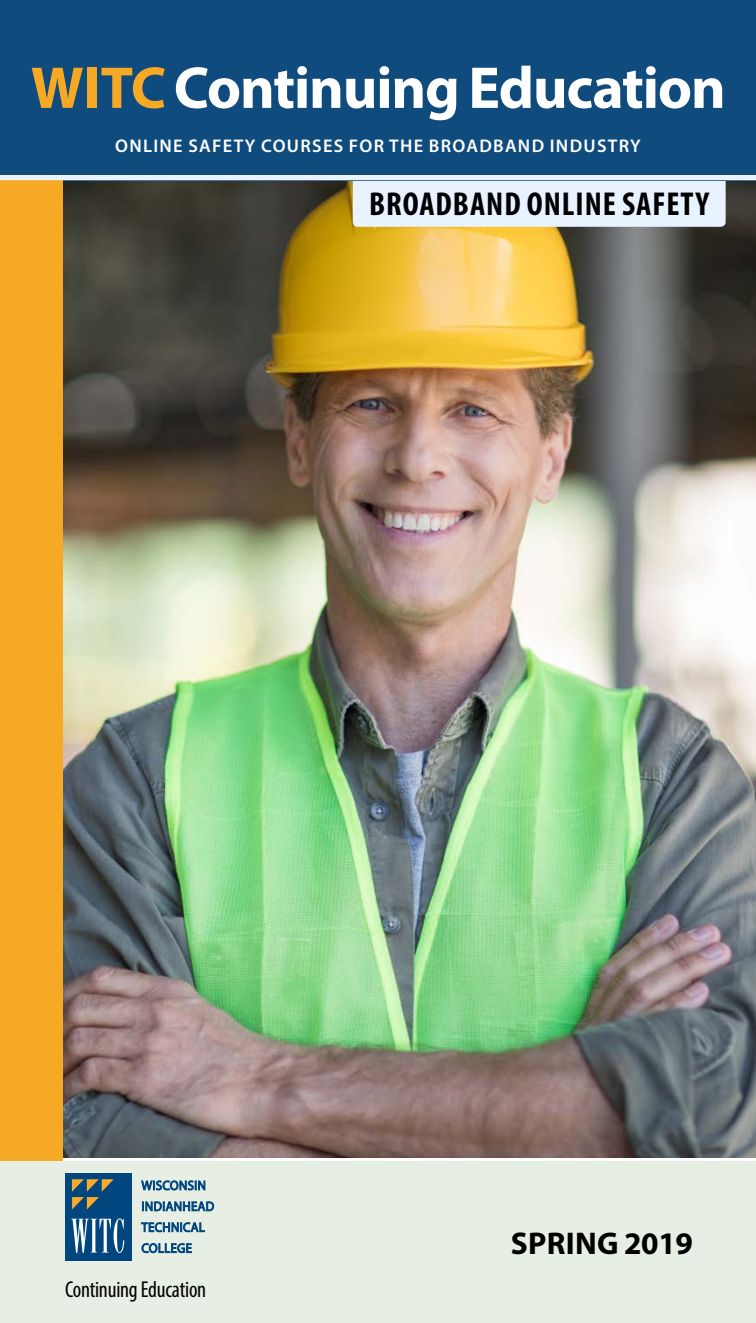
<style>
.page{position:relative;width:756px;height:1323px;background:#fff}
.page>*{position:absolute;margin:0;border:0;box-sizing:border-box;transform-origin:0 0}
.t1{font:700 59.5px "Myriad Pro";letter-spacing:-.02em;color:#fff}
.t2{font:700 condensed 33.25px "Myriad Pro";letter-spacing:.03em;color:#000}
.t3{font:700 31.5px "Myriad Pro";letter-spacing:.01em;color:#000}
.t4{font:condensed 23.1px "Myriad Pro";letter-spacing:-.01em;color:#000;scale:.96 1}
.t5{font:600 18.38px "Myriad Pro";letter-spacing:.07em;color:#fff}
.s1{color:#f6a924}
</style>
<div class="page">
<img style="left:63px;top:180px;width:693px;height:978px">
<div style="left:353px;top:170px;width:373px;height:57px;background:#e8f3ff;border-radius:5px"></div>
<div style="left:0;top:0;width:756px;height:180px;background:#104b7e"></div>
<div style="left:0;top:178px;width:63px;height:1045px;background:#f6a924"></div>
<div style="left:0;top:1161px;width:756px;height:162px;background:#e7eee4"></div>
<div style="left:0;top:175px;width:756px;height:5px;background:#e8f3ff"></div>
<div style="left:65px;top:1173px;width:66px;height:88px;background:#00467f"></div>
<svg style="left:72px;top:1179px;width:42px;height:31px"></svg>
<svg style="left:71px;top:1218px;width:53px;height:35px"></svg>
<svg style="left:141px;top:1180px;width:73px;height:32px"></svg>
<svg style="left:141px;top:1222px;width:64px;height:11px"></svg>
<svg style="left:141px;top:1243px;width:51px;height:10px"></svg>
<h1 class="t1" style="left:31px;top:49px;width:697px"><span class="s1">WITC</span>Continuing Education</h1>
<p class="t5" style="left:115px;top:134px;width:527px">ONLINE SAFETY COURSES FOR THE BROADBAND INDUSTRY</p>
<h2 class="t2" style="left:369px;top:183px;width:341px">BROADBAND ONLINE SAFETY</h2>
<p class="t4" style="left:65px;top:1275px;width:149px">Continuing Education</p>
<h3 class="t3" style="left:511px;top:1222px;width:184px">SPRING 2019</h3>
</div>
